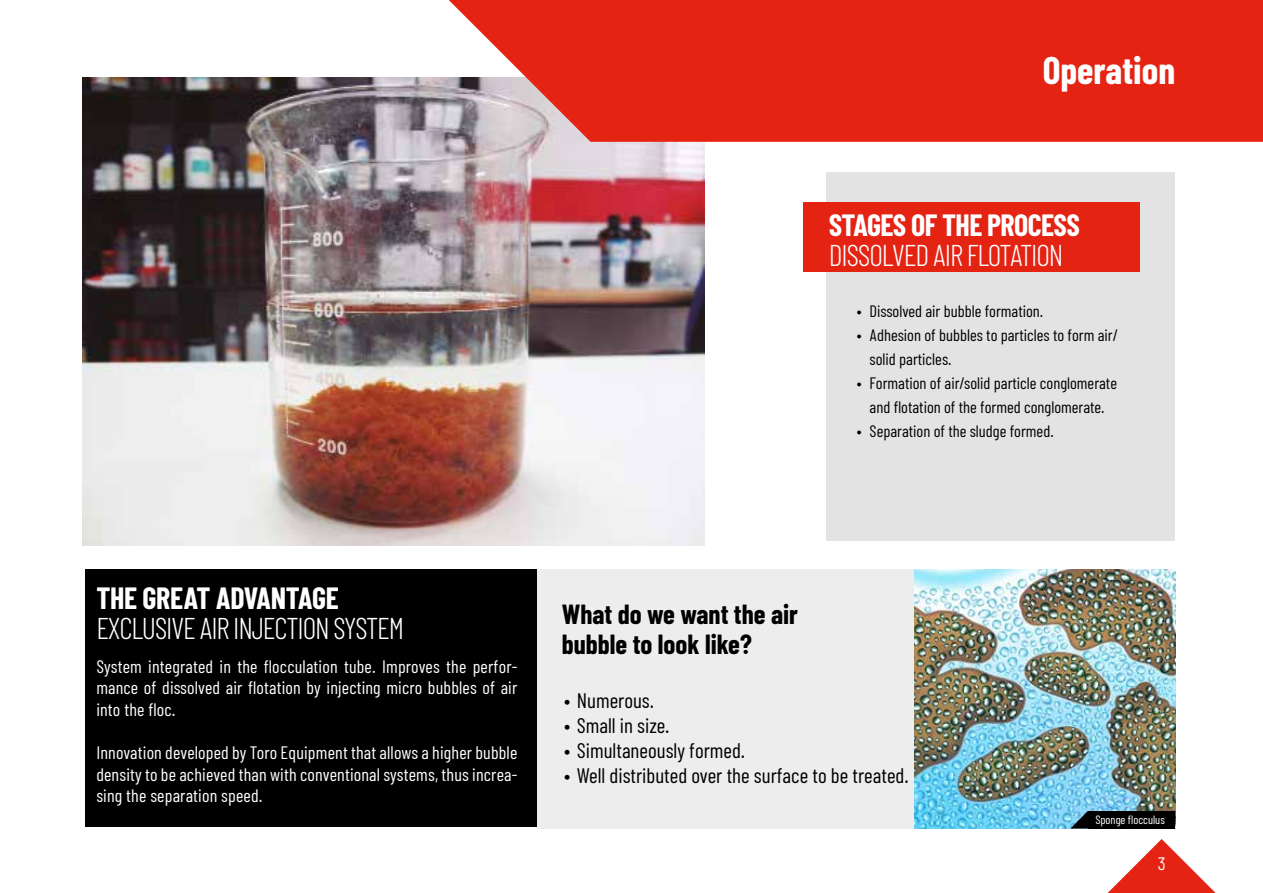
<style>
.page{position:relative;width:1263px;height:893px;background:#fff}
.page>*{position:absolute;margin:0;border:0;box-sizing:border-box;transform-origin:0 0}
.t1{font:700 37.5px "Barlow Condensed";color:#fff}
.t2{font:300 30px "Barlow Condensed";letter-spacing:-.04em;color:#fff}
.t3{font:700 30px "Barlow Condensed";letter-spacing:-.02em;color:#fff}
.t4{font:700 27px/30px "Barlow Condensed";color:#000}
.t5{font:21px "Barlow Condensed";color:#000}
.t6{font:18px/21.6px "Barlow Condensed";letter-spacing:.01em;color:#fff;text-align:justify}
.t7{font:16.5px/24px "Barlow Condensed";color:#000}
.t8{font:12px "Barlow Condensed";color:#fff}
</style>
<div class="page">
<img style="left:82px;top:77px;width:622px;height:468px">
<svg style="left:449px;top:0;width:814px;height:142px;background:#e23224"></svg>
<div style="left:826px;top:172px;width:349px;height:369px;background:#e3e3e3"></div>
<div style="left:804px;top:202px;width:336px;height:69px;background:#e42313"></div>
<svg style="left:1107px;top:839px;width:108px;height:54px"></svg>
<div style="left:85px;top:569px;width:452px;height:257px;background:#000"></div>
<div style="left:537px;top:569px;width:377px;height:259px;background:#ededed"></div>
<img style="left:914px;top:569px;width:261px;height:259px">
<div style="left:1088px;top:811px;width:87px;height:17px;background:#000"></div>
<svg style="left:1070px;top:811px;width:18px;height:17px"></svg>
<h1 class="t1" style="left:1043px;top:48px;width:134px">Operation</h1>
<h2 class="t3" style="left:829px;top:206px;width:253px">STAGES OF THE PROCESS</h2>
<h2 class="t2" style="left:829px;top:236px;width:236px">DISSOLVED AIR FLOTATION</h2>
<p class="t7" style="left:857px;top:298px;width:188px">• Dissolved air bubble formation.</p>
<p class="t7" style="left:870px;top:322px;width:250px;text-indent:-13px">• Adhesion of bubbles to particles to form air/ solid particles.</p>
<p class="t7" style="left:857px;top:370px;width:262px;text-align:center">• Formation of air/solid particle conglomerate and flotation of the formed conglomerate.</p>
<p class="t7" style="left:857px;top:418px;width:198px">• Separation of the sludge formed.</p>
<h2 class="t3" style="left:96px;top:579px;width:244px">THE GREAT ADVANTAGE</h2>
<h2 class="t2" style="left:96px;top:609px;width:309px">EXCLUSIVE AIR INJECTION SYSTEM</h2>
<p class="t6" style="left:96px;top:655px;width:422px">System integrated in the flocculation tube. Improves the perfor&shy;mance of dissolved air flotation by injecting micro bubbles of air into the floc.</p>
<p class="t6" style="left:96px;top:741px;width:422px">Innovation developed by Toro Equipment that allows a higher bubble density to be achieved than with conventional systems, thus increa&shy;sing the separation speed.</p>
<h3 class="t4" style="left:562px;top:598px;width:238px">What do we want the air bubble to look like?</h3>
<p class="t5" style="left:564px;top:687px;width:92px">• Numerous.</p>
<p class="t5" style="left:564px;top:712px;width:107px">• Small in size.</p>
<p class="t5" style="left:564px;top:737px;width:183px">• Simultaneously formed.</p>
<p class="t5" style="left:564px;top:762px;width:346px">• Well distributed over the surface to be treated.</p>
<p class="t8" style="left:1095px;top:812px;width:71px">Sponge flocculus</p>
<p class="t6" style="left:1158px;top:852px;width:9px">3</p>
</div>
